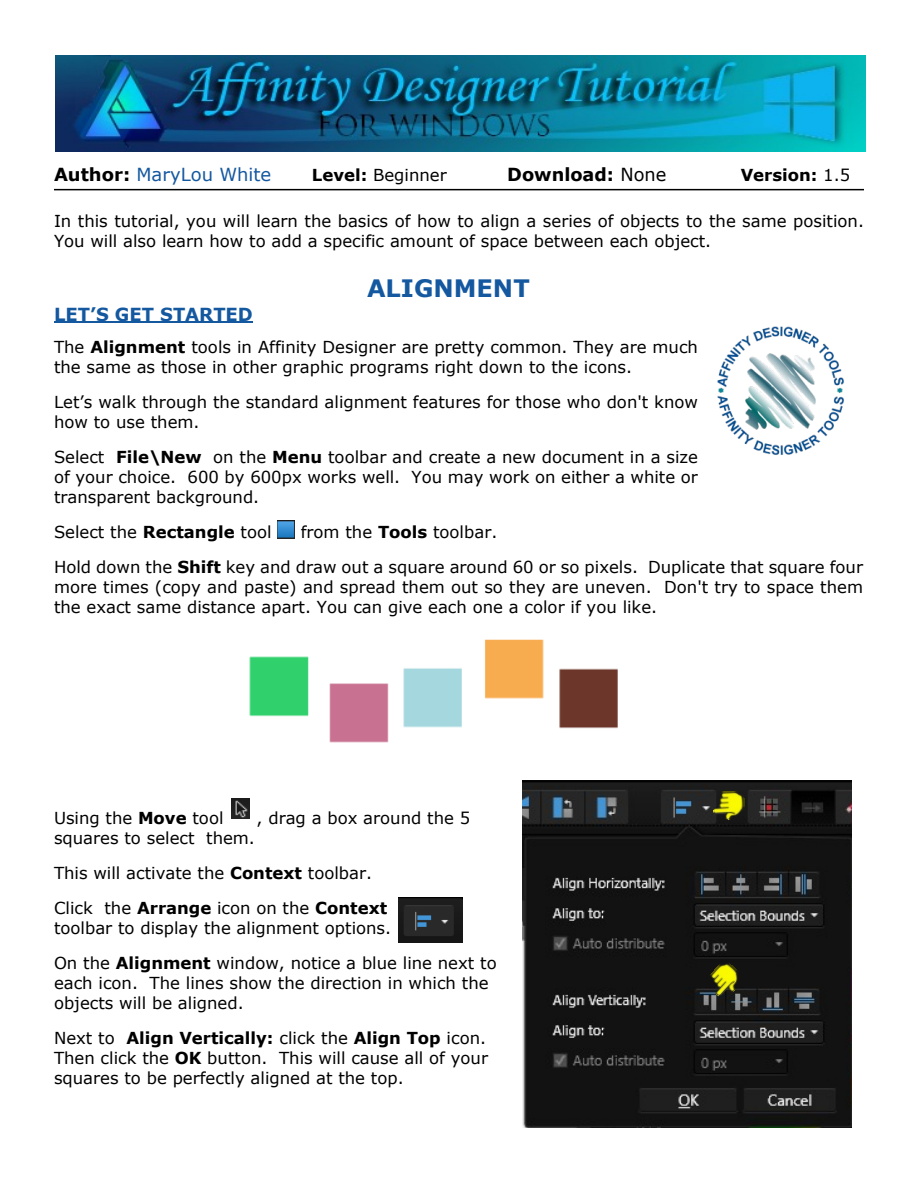
<style>
.page{position:relative;width:918px;height:1188px;background:#fff}
.page>*{position:absolute;margin:0;border:0;box-sizing:border-box;transform-origin:0 0}
.t1{font:700 24px "Verdana";color:#1458a0}
.t2{font:18px "Verdana";color:#1458a0}
.t3{font:700 18px "Verdana";color:#1458a0}
.t4{font:700 18px "Verdana";color:#000}
.t5{font:16.5px/20.1px "Verdana";color:#000}
.t6{font:700 16.5px "Verdana";color:#000}
.s1{font-weight:700;color:#000}
.s2{font-weight:700}
.s3{font-weight:400}
</style>
<div class="page">
<hr style="left:54px;top:322px;width:199px;height:1px;background:#1458a0">
<hr style="left:54px;top:189px;width:810px;height:1px;background:#000">
<img style="left:717px;top:326px;width:127px;height:129px">
<img style="left:55px;top:55px;width:811px;height:96px">
<img style="left:249px;top:639px;width:369px;height:104px">
<img style="left:277px;top:521px;width:18px;height:18px">
<img style="left:232px;top:799px;width:18px;height:19px">
<img style="left:398px;top:898px;width:64px;height:45px">
<img style="left:523px;top:781px;width:329px;height:346px">
<img style="left:704px;top:958px;width:41px;height:42px">
<img style="left:713px;top:790px;width:31px;height:29px">
<p class="t2" style="left:54px;top:167px;width:219px"><span class="s1">Author:</span> MaryLou White</p>
<p class="t5" style="left:312px;top:166px;width:136px"><span class="s2">Level:</span> Beginner</p>
<p class="t4" style="left:507px;top:167px;width:161px">Download: <span class="s3">None</span></p>
<p class="t6" style="left:741px;top:168px;width:111px">Version: <span class="s3">1.5</span></p>
<p class="t5" style="left:54px;top:213px;width:812px">In this tutorial, you will learn the basics of how to align a series of objects to the same position.<br>You will also learn how to add a specific amount of space between each object.</p>
<h1 class="t1" style="left:367px;top:279px;width:164px">ALIGNMENT</h1>
<p class="t3" style="left:54px;top:307px;width:200px">LET’S GET STARTED</p>
<p class="t5" style="left:54px;top:338px;width:646px">The <span class="s2">Alignment</span> tools in Affinity Designer are pretty common. They are much the same as those in other graphic programs right down to the icons.</p>
<p class="t5" style="left:54px;top:393px;width:646px">Let’s walk through the standard alignment features for those who don't know how to use them.</p>
<p class="t5" style="left:54px;top:448px;width:646px;text-align:justify">Select <span class="s2">File\New</span> on the <span class="s2">Menu</span> toolbar and create a new document in a size of your choice. 600 by 600px works well. You may work on either a white or transparent background.</p>
<p class="t5" style="left:54px;top:524px;width:219px">Select the <span class="s2">Rectangle</span> tool</p>
<p class="t5" style="left:54px;top:516px;width:811px;line-height:35.1px;text-indent:247px">from the <span class="s2">Tools</span> toolbar.<br>Hold down the <span class="s2">Shift</span> key and draw out a square around 60 or so pixels. Duplicate that square four</p>
<p class="t5" style="left:54px;top:579px;width:811px">more times (copy and paste) and spread them out so they are uneven. Don't try to space them the exact same distance apart. You can give each one a color if you like.</p>
<p class="t5" style="left:54px;top:809px;width:171px">Using the <span class="s2">Move</span> tool</p>
<p class="t5" style="left:257px;top:809px;width:215px">, drag a box around the 5</p>
<p class="t5" style="left:54px;top:822px;width:335px;line-height:35.1px">squares to select them.<br>This will activate the <span class="s2">Context</span> toolbar.<br>Click the <span class="s2">Arrange</span> icon on the <span class="s2">Context</span></p>
<p class="t5" style="left:54px;top:912px;width:444px;line-height:35.1px">toolbar to display the alignment options.<br>On the <span class="s2">Alignment</span> window, notice a blue line next to</p>
<p class="t5" style="left:54px;top:975px;width:436px">each icon. The lines show the direction in which the objects will be aligned.</p>
<p class="t5" style="left:54px;top:1030px;width:436px;text-align:justify">Next to <span class="s2">Align Vertically:</span> click the <span class="s2">Align Top</span> icon.<br>Then click the <span class="s2">OK</span> button. This will cause all of your squares to be perfectly aligned at the top.</p>
</div>
